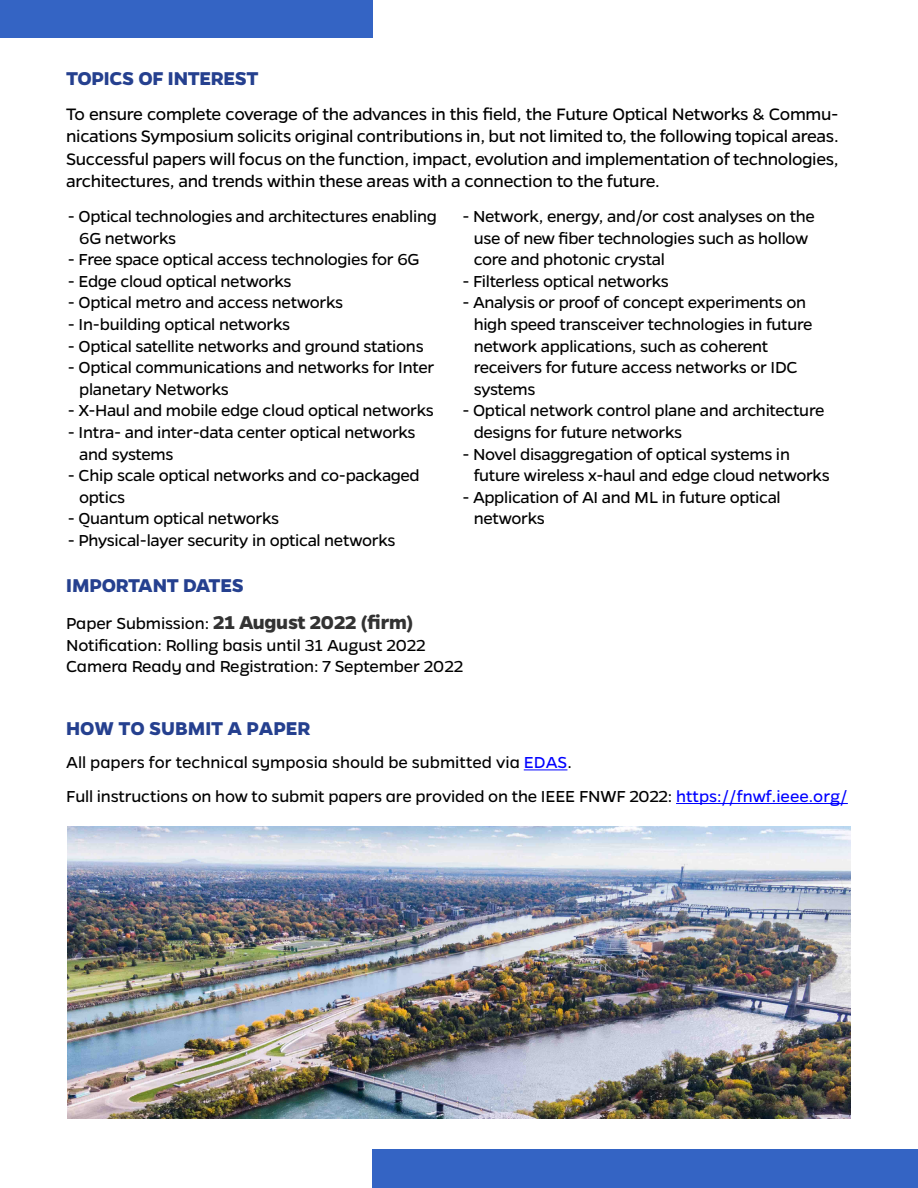
<style>
.page{position:relative;width:918px;height:1188px;background:#fff}
.page>*{position:absolute;margin:0;border:0;box-sizing:border-box;transform-origin:0 0}
.t1{font:700 21px/37.2px "Gentona";letter-spacing:-.015em;color:#333}
.t2{font:700 21px "Gentona";color:#25408f}
.t3{font:700 21px "Gentona";letter-spacing:-.02em;color:#25408f}
.t4{font:18.75px/22.5px "Gentona";letter-spacing:-.02em;color:#000;text-align:justify}
.t5{font:18px/21.6px "Gentona";letter-spacing:-.02em;color:#000}
.t6{font:18px/33.6px "Gentona";color:#000}
.s1{color:#25408f}
.s2{font-weight:400;font-size:18px;color:#000}
.s3{color:#00f}
</style>
<div class="page">
<div style="left:0;top:0;width:373px;height:38px;background:#3464c4"></div>
<img style="left:68px;top:826px;width:782px;height:293px">
<div style="left:373px;top:1149px;width:545px;height:39px;background:#3464c4"></div>
<hr style="left:524px;top:769px;width:43px;height:1px;background:#00f">
<hr style="left:676px;top:803px;width:172px;height:1px;background:#00f">
<p class="t3" style="left:66px;top:67px;width:194px">TOPICS OF INTEREST</p>
<p class="t4" style="left:66px;top:103px;width:774px">To ensure complete coverage of the advances in this field, the Future Optical Networks &amp; Commu&shy;nications Symposium solicits original contributions in, but not limited to, the following topical areas.<br>Successful papers will focus on the function, impact, evolution and implementation of technologies, architectures, and trends within these areas with a connection to the future.</p>
<p class="t5" style="left:79px;top:205px;width:359px;text-indent:-11px">- Optical technologies and architectures enabling<br>6G networks</p>
<p class="t5" style="left:68px;top:249px;width:353px">- Free space optical access technologies for 6G</p>
<p class="t5" style="left:68px;top:270px;width:225px">- Edge cloud optical networks</p>
<p class="t5" style="left:68px;top:292px;width:277px">- Optical metro and access networks</p>
<p class="t5" style="left:68px;top:313px;width:224px">- In-building optical networks</p>
<p class="t5" style="left:68px;top:335px;width:357px">- Optical satellite networks and ground stations</p>
<p class="t5" style="left:79px;top:357px;width:356px;text-indent:-11px">- Optical communications and networks for Inter planetary Networks</p>
<p class="t5" style="left:68px;top:400px;width:367px">- X-Haul and mobile edge cloud optical networks</p>
<p class="t5" style="left:79px;top:421px;width:338px;text-indent:-11px">- Intra- and inter-data center optical networks and systems</p>
<p class="t5" style="left:79px;top:465px;width:342px;text-indent:-11px">- Chip scale optical networks and co-packaged optics</p>
<p class="t5" style="left:68px;top:508px;width:213px">- Quantum optical networks</p>
<p class="t5" style="left:68px;top:529px;width:329px">- Physical-layer security in optical networks</p>
<p class="t5" style="left:474px;top:205px;width:343px;text-indent:-11px">- Network, energy, and/or cost analyses on the use of new fiber technologies such as hollow core and photonic crystal</p>
<p class="t5" style="left:462px;top:270px;width:208px">- Filterless optical networks</p>
<p class="t5" style="left:474px;top:292px;width:340px;text-indent:-11px">- Analysis or proof of concept experiments on high speed transceiver technologies in future network applications, such as coherent receivers for future access networks or IDC systems</p>
<p class="t5" style="left:474px;top:400px;width:352px;text-indent:-11px">- Optical network control plane and architecture designs for future networks</p>
<p class="t5" style="left:474px;top:443px;width:358px;text-indent:-11px">- Novel disaggregation of optical systems in future wireless x-haul and edge cloud networks</p>
<p class="t5" style="left:474px;top:486px;width:309px;text-indent:-11px">- Application of AI and ML in future optical networks</p>
<p class="t1" style="left:66px;top:566px;width:349px"><span class="s1">IMPORTANT DATES<br></span><span class="s2">Paper Submission:</span> 21 August 2022 (firm)</p>
<p class="t5" style="left:66px;top:634px;width:398px">Notification: Rolling basis until 31 August 2022<br>Camera Ready and Registration: 7 September 2022</p>
<p class="t2" style="left:66px;top:716px;width:246px">HOW TO SUBMIT A PAPER</p>
<p class="t6" style="left:66px;top:746px;width:783px">All papers for technical symposia should be submitted via <span class="s3">EDAS</span>.<br>Full instructions on how to submit papers are provided on the IEEE FNWF 2022: <span class="s3">https://fnwf.ieee.org/</span></p>
</div>
